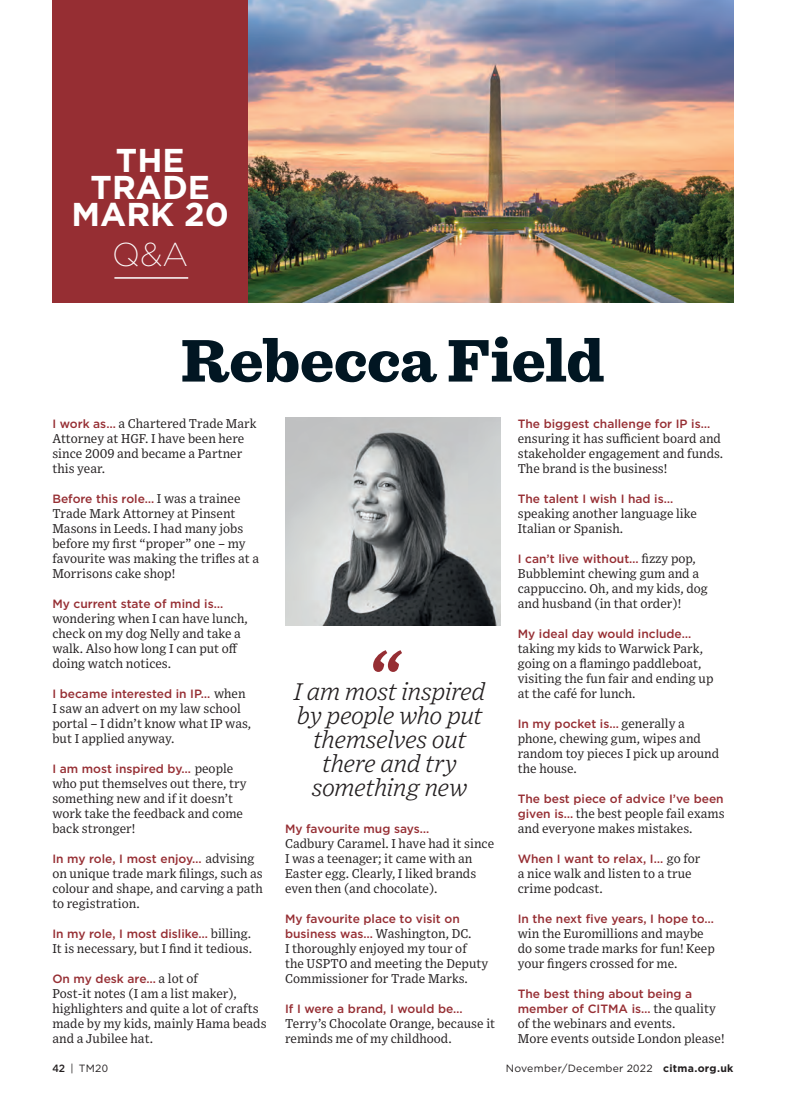
<style>
.page{position:relative;width:808px;height:1105px;background:#fff}
.page>*{position:absolute;margin:0;border:0;box-sizing:border-box;transform-origin:0 0}
.t1{font:900 63px "Sentinel";letter-spacing:-.005em;color:#011622}
.t2{font:700 33px/27px "Gotham";color:#fff;text-align:center}
.t3{font:200 33px "Gotham";color:#fff}
.t4{font:italic 300 24px/24px "Exchange";letter-spacing:-.025em;color:#231f20;text-align:center}
.t5{font:12.75px/15px "Exchange";color:#231f20}
.t6{font:500 12px/15px "Gotham";color:#962e33}
.t7{font:10.5px "Gotham";letter-spacing:.025em;color:#231f20}
.s1{font-family:"Gotham";font-weight:500;font-size:12px;color:#962e33}
.s2{font-family:"Exchange";font-weight:400;font-size:12.75px;color:#231f20}
.s3{font-weight:500}
.s4{font-weight:700}
</style>
<div class="page">
<img style="left:248px;top:0;width:485px;height:303px">
<img style="left:285px;top:418px;width:215px;height:207px">
<div style="left:52px;top:0;width:196px;height:303px;background:#962e33"></div>
<hr style="left:114px;top:277px;width:74px;height:2px;background:#fff">
<svg style="left:373px;top:650px;width:29px;height:22px"></svg>
<h2 class="t2" style="left:72px;top:149px;width:159px">THE<br>TRADE<br>MARK 20</h2>
<h2 class="t3" style="left:112px;top:242px;width:77px">Q&amp;A</h2>
<h1 class="t1" style="left:181px;top:323px;width:425px">Rebecca Field</h1>
<p class="t5" style="left:52px;top:416px;width:206px"><span class="s1">I work as…</span> a Chartered Trade Mark<br>Attorney at HGF. I have been here since 2009 and became a Partner this year.</p>
<p class="t6" style="left:52px;top:492px;width:189px">Before this role… <span class="s2">I was a trainee</span></p>
<p class="t5" style="left:52px;top:506px;width:208px">Trade Mark Attorney at Pinsent<br>Masons in Leeds. I had many jobs before my first “proper” one – my favourite was making the trifles at a<br>Morrisons cake shop!</p>
<p class="t6" style="left:52px;top:597px;width:172px">My current state of mind is…</p>
<p class="t5" style="left:52px;top:611px;width:197px">wondering when I can have lunch, check on my dog Nelly and take a walk. Also how long I can put off doing watch notices.</p>
<p class="t6" style="left:52px;top:687px;width:195px">I became interested in IP… <span class="s2">when</span></p>
<p class="t5" style="left:52px;top:701px;width:200px">I saw an advert on my law school portal – I didn’t know what IP was, but I applied anyway.</p>
<p class="t6" style="left:52px;top:762px;width:182px">I am most inspired by… <span class="s2">people</span></p>
<p class="t5" style="left:52px;top:776px;width:195px">who put themselves out there, try something new and if it doesn’t work take the feedback and come back stronger!</p>
<p class="t6" style="left:52px;top:852px;width:204px">In my role, I most enjoy… <span class="s2">advising</span></p>
<p class="t5" style="left:52px;top:866px;width:212px;text-align:justify">on unique trade mark filings, such as colour and shape, and carving a path to registration.</p>
<p class="t6" style="left:52px;top:927px;width:200px">In my role, I most dislike… <span class="s2">billing.</span></p>
<p class="t5" style="left:52px;top:941px;width:201px">It is necessary, but I find it tedious.</p>
<p class="t6" style="left:52px;top:972px;width:147px">On my desk are… <span class="s2">a lot of</span></p>
<p class="t5" style="left:52px;top:986px;width:216px">Post‑it notes (I am a list maker), highlighters and quite a lot of crafts made by my kids, mainly Hama beads and a Jubilee hat.</p>
<h3 class="t4" style="left:294px;top:681px;width:193px">I am most inspired by people who put themselves out there and try something new</h3>
<p class="t6" style="left:285px;top:822px;width:146px">My favourite mug says…</p>
<p class="t5" style="left:285px;top:836px;width:210px">Cadbury Caramel. I have had it since<br>I was a teenager; it came with an<br>Easter egg. Clearly, I liked brands even then (and chocolate).</p>
<p class="t6" style="left:285px;top:912px;width:176px">My favourite place to visit on</p>
<p class="t5" style="left:285px;top:926px;width:205px"><span class="s1">business was…</span> Washington, DC.<br>I thoroughly enjoyed my tour of the USPTO and meeting the Deputy<br>Commissioner for Trade Marks.</p>
<p class="t6" style="left:285px;top:1002px;width:179px">If I were a brand, I would be…</p>
<p class="t5" style="left:285px;top:1016px;width:211px">Terry’s Chocolate Orange, because it reminds me of my childhood.</p>
<p class="t6" style="left:517px;top:417px;width:194px">The biggest challenge for IP is…</p>
<p class="t5" style="left:517px;top:431px;width:207px">ensuring it has sufficient board and stakeholder engagement and funds.<br>The brand is the business!</p>
<p class="t6" style="left:517px;top:492px;width:157px">The talent I wish I had is…</p>
<p class="t5" style="left:517px;top:506px;width:181px">speaking another language like<br>Italian or Spanish.</p>
<p class="t6" style="left:517px;top:552px;width:180px">I can’t live without… <span class="s2">fizzy pop,</span></p>
<p class="t5" style="left:517px;top:566px;width:191px">Bubblemint chewing gum and a cappuccino. Oh, and my kids, dog and husband (in that order)!</p>
<p class="t6" style="left:517px;top:627px;width:175px">My ideal day would include…</p>
<p class="t5" style="left:517px;top:641px;width:197px">taking my kids to Warwick Park, going on a flamingo paddleboat, visiting the fun fair and ending up at the café for lunch.</p>
<p class="t6" style="left:517px;top:717px;width:168px">In my pocket is… <span class="s2">generally a</span></p>
<p class="t5" style="left:517px;top:731px;width:203px">phone, chewing gum, wipes and random toy pieces I pick up around the house.</p>
<p class="t6" style="left:517px;top:792px;width:207px">The best piece of advice I’ve been</p>
<p class="t5" style="left:517px;top:806px;width:208px"><span class="s1">given is…</span> the best people fail exams and everyone makes mistakes.</p>
<p class="t6" style="left:517px;top:852px;width:184px">When I want to relax, I… <span class="s2">go for</span></p>
<p class="t5" style="left:517px;top:866px;width:175px">a nice walk and listen to a true crime podcast.</p>
<p class="t6" style="left:517px;top:912px;width:197px">In the next five years, I hope to…</p>
<p class="t5" style="left:517px;top:926px;width:198px">win the Euromillions and maybe do some trade marks for fun! Keep your fingers crossed for me.</p>
<p class="t6" style="left:517px;top:987px;width:199px">The best thing about being a member of CITMA is… <span class="s2">the quality</span></p>
<p class="t5" style="left:517px;top:1016px;width:208px">of the webinars and events.<br>More events outside London please!</p>
<p class="t7" style="left:52px;top:1064px;width:57px"><span class="s3">42</span> | TM20</p>
<p class="t7" style="left:505px;top:1064px;width:229px">November/December 2022 <span class="s4">citma.org.uk</span></p>
</div>
